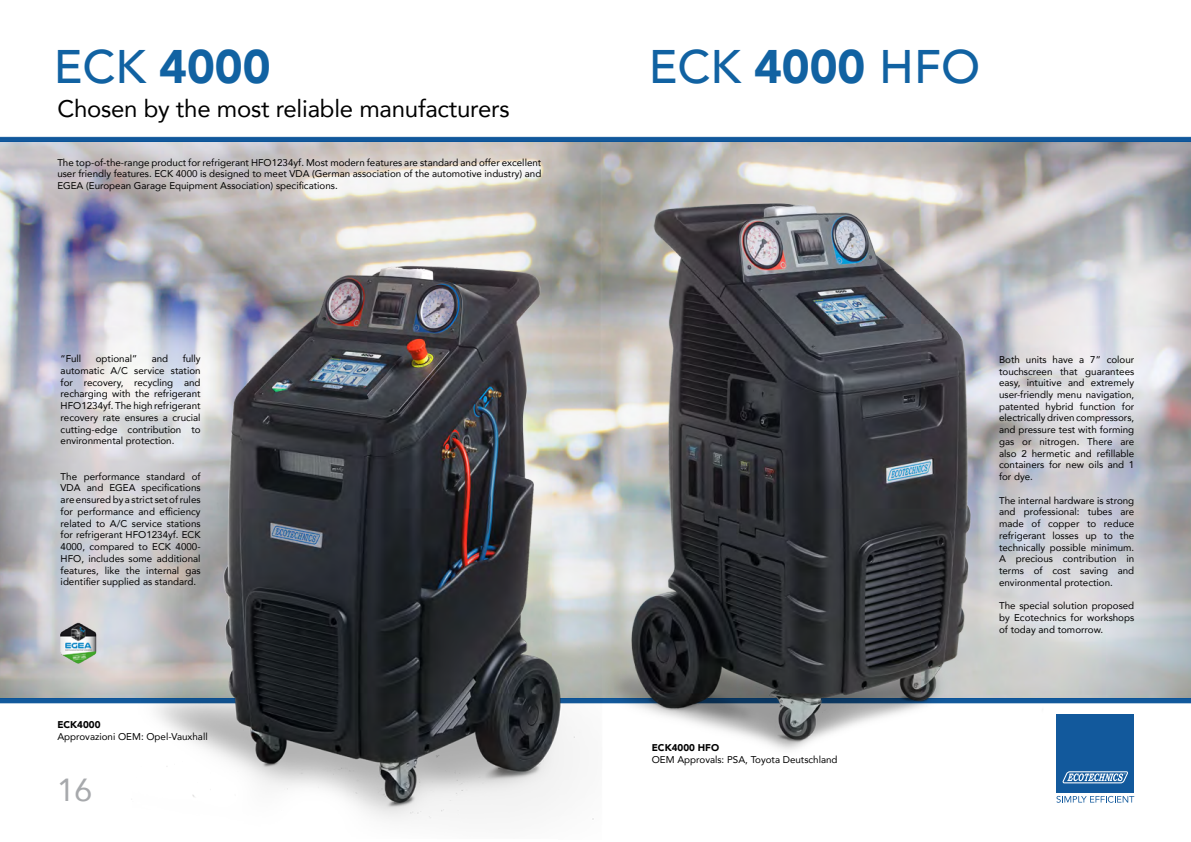
<style>
.page{position:relative;width:1191px;height:842px;background:#fff}
.page>*{position:absolute;margin:0;border:0;box-sizing:border-box;transform-origin:0 0}
.t1{font:500 47px "Avenir";color:#1162a2}
.t2{font:900 47px "Avenir";color:#1162a2}
.t3{font:31.9px "Avenir";color:#a7a9ac}
.t4{font:24px "Avenir";letter-spacing:-.01em;color:#000}
.t5{font:9.8px/11.7px "Avenir";color:#000;text-align:justify}
.t6{font:900 9.8px "Avenir";color:#000}
.s1{font-weight:500}
.s2{font-weight:900}
</style>
<div class="page">
<img style="left:0;top:141px;width:1190px;height:679px">
<img style="left:46px;top:598px;width:129px;height:99px">
<h1 class="t2" style="left:54px;top:27px;width:218px"><span class="s1">ECK</span> 4000</h1>
<h3 class="t4" style="left:57px;top:89px;width:454px">Chosen by the most reliable manufacturers</h3>
<p class="t5" style="left:57px;top:156px;width:485px">The top-of-the-range product for refrigerant HFO1234yf. Most modern features are standard and offer excellent user friendly features. ECK 4000 is designed to meet VDA (German association of the automotive industry) and EGEA (European Garage Equipment Association) specifications.</p>
<p class="t5" style="left:61px;top:352px;width:141px;text-indent:122px">fully automatic A/C service station for recovery, recycling and recharging with the refrigerant HFO1234yf. The high refrigerant recovery rate ensures a crucial cutting-edge contribution to environmental protection.</p>
<p class="t5" style="left:61px;top:470px;width:141px">The performance standard of VDA and EGEA specifications are ensured by a strict set of rules for performance and efficiency related to A/C service stations for refrigerant HFO1234yf. ECK 4000, compared to ECK 4000- HFO, includes some additional features, like the internal gas identifier supplied as standard.</p>
<p class="t5" style="left:61px;top:352px;width:22px">“Full</p>
<p class="t5" style="left:96px;top:352px;width:43px">optional”</p>
<p class="t5" style="left:152px;top:352px;width:18px">and</p>
<p class="t6" style="left:57px;top:717px;width:45px">ECK4000</p>
<p class="t5" style="left:57px;top:731px;width:152px">Approvazioni OEM: Opel-Vauxhall</p>
<h2 class="t3" style="left:57px;top:764px;width:37px">16</h2>
<h1 class="t1" style="left:648px;top:26px;width:333px">ECK <span class="s2">4000</span> HFO</h1>
<p class="t6" style="left:652px;top:739px;width:69px">ECK4000 HFO</p>
<p class="t5" style="left:652px;top:753px;width:187px">OEM Approvals: PSA, Toyota Deutschland</p>
<p class="t5" style="left:999px;top:353px;width:137px">Both units have a 7” colour touchscreen that guarantees easy, intuitive and extremely user-friendly menu navigation, patented hybrid function for electrically driven compressors, and pressure test with forming gas or nitrogen. There are also 2 hermetic and refillable containers for new oils and 1 for dye.</p>
<p class="t5" style="left:999px;top:494px;width:137px">The internal hardware is strong and professional: tubes are made of copper to reduce refrigerant losses up to the technically possible minimum.<br>A precious contribution in terms of cost saving and environmental protection.</p>
<p class="t5" style="left:999px;top:600px;width:137px">The special solution proposed by Ecotechnics for workshops of today and tomorrow.</p>
</div>
